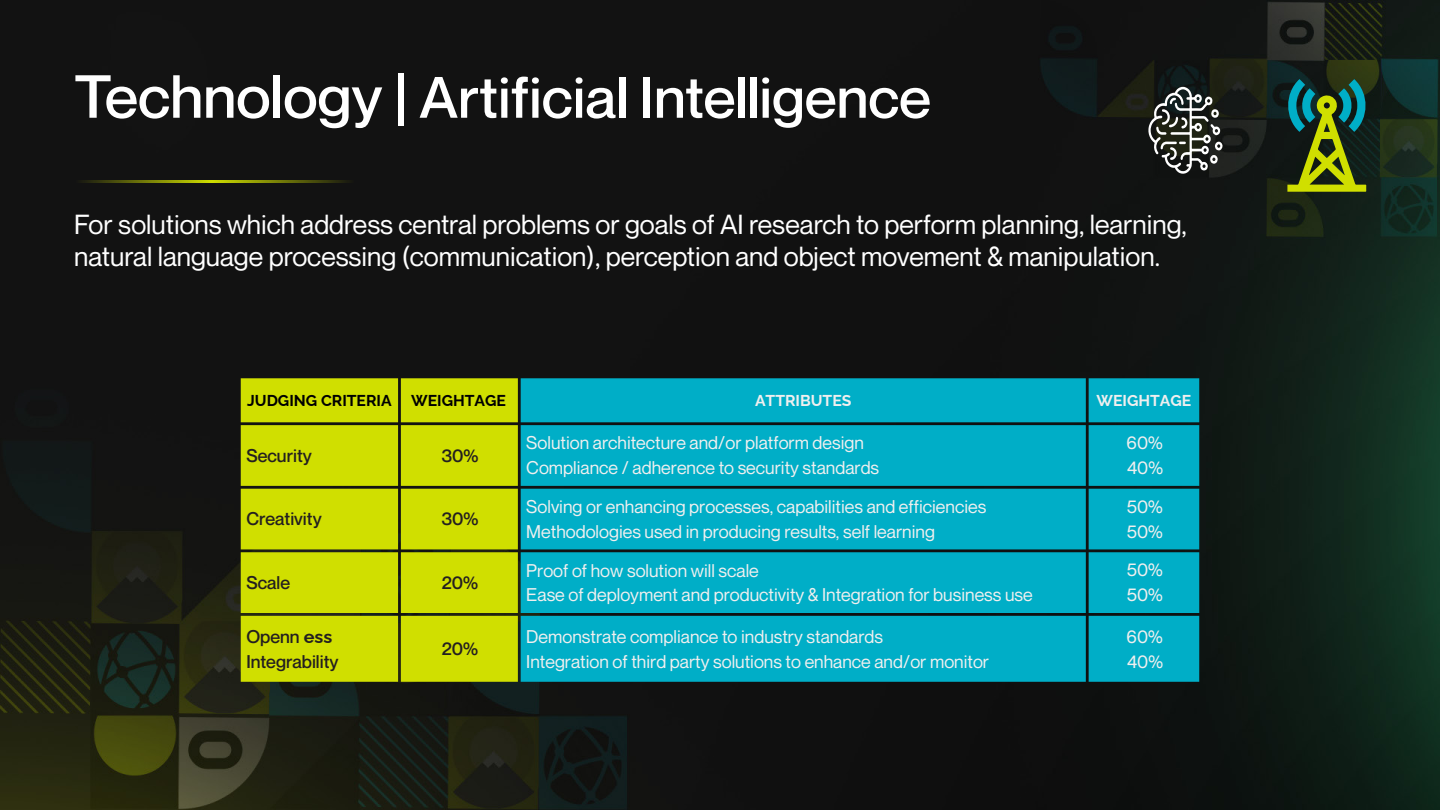
<style>
.page{position:relative;width:1440px;height:810px;background:#fff}
.page>*{position:absolute;margin:0;border:0;box-sizing:border-box;transform-origin:0 0}
.t1{font:500 57px "Neue Montreal";color:#fff}
.t2{font:27px/32.4px "Neue Montreal";color:#fff}
.t3{font:18px/24.8px "Neue Montreal";color:#f0efef}
.t4{font:500 18px/24.8px "Neue Montreal";color:#231f20}
.t5{font:700 15.75px "Raleway";color:#000}
.t6{font:700 15.75px "Raleway";color:#f0efef}
.s1{font-size:59.4px}
.s2{font-family:"Raleway";font-weight:700}
</style>
<div class="page">
<img style="left:0;top:0;width:1440px;height:810px">
<svg style="left:74px;top:180px;width:280px;height:2px"></svg>
<svg style="left:1284px;top:79px;width:86px;height:113px;background:#3f632a"></svg>
<svg style="left:1148px;top:87px;width:75px;height:87px;background:#4e514d"></svg>
<div style="left:241px;top:378px;width:277px;height:44px;background:#d0df00"></div>
<div style="left:521px;top:378px;width:678px;height:304px;background:#00aec7"></div>
<div style="left:241px;top:425px;width:277px;height:257px;background:#d0df00"></div>
<h1 class="t1" style="left:74px;top:63px;width:858px"><span class="s1">Technology |</span> Artificial Intelligence</h1>
<h2 class="t2" style="left:74px;top:208px;width:1114px">For solutions which address central problems or goals of AI research to perform planning, learning, natural language processing (communication), perception and object movement &amp; manipulation.</h2>
<p class="t5" style="left:247px;top:388px;width:260px">JUDGING CRITERIA WEIGHTAGE</p>
<p class="t6" style="left:755px;top:388px;width:98px">ATTRIBUTES</p>
<p class="t6" style="left:1096px;top:388px;width:96px">WEIGHTAGE</p>
<p class="t4" style="left:246px;top:443px;width:67px">Security</p>
<p class="t4" style="left:442px;top:443px;width:38px">30%</p>
<p class="t4" style="left:246px;top:507px;width:77px">Creativity</p>
<p class="t4" style="left:442px;top:507px;width:38px">30%</p>
<p class="t4" style="left:246px;top:570px;width:45px">Scale</p>
<p class="t4" style="left:442px;top:570px;width:38px">20%</p>
<p class="t4" style="left:246px;top:624px;width:94px">Openn <span class="s2">ess<br></span>Integrability</p>
<p class="t4" style="left:442px;top:636px;width:38px">20%</p>
<p class="t3" style="left:526px;top:431px;width:354px">Solution architecture and/or platform design<br>Compliance / adherence to security standards</p>
<p class="t3" style="left:1127px;top:431px;width:38px">60%<br>40%</p>
<p class="t3" style="left:526px;top:494px;width:462px">Solving or enhancing processes, capabilities and efficiencies<br>Methodologies used in producing results, self learning</p>
<p class="t3" style="left:1127px;top:494px;width:37px">50%<br>50%</p>
<p class="t3" style="left:526px;top:559px;width:508px;line-height:24.2px">Proof of how solution will scale<br>Ease of deployment and productivity &amp; Integration for business use</p>
<p class="t3" style="left:1127px;top:558px;width:37px">50%<br>50%</p>
<p class="t3" style="left:526px;top:624px;width:464px">Demonstrate compliance to industry standards<br>Integration of third party solutions to enhance and/or monitor</p>
<p class="t3" style="left:1127px;top:624px;width:38px">60%<br>40%</p>
</div>
